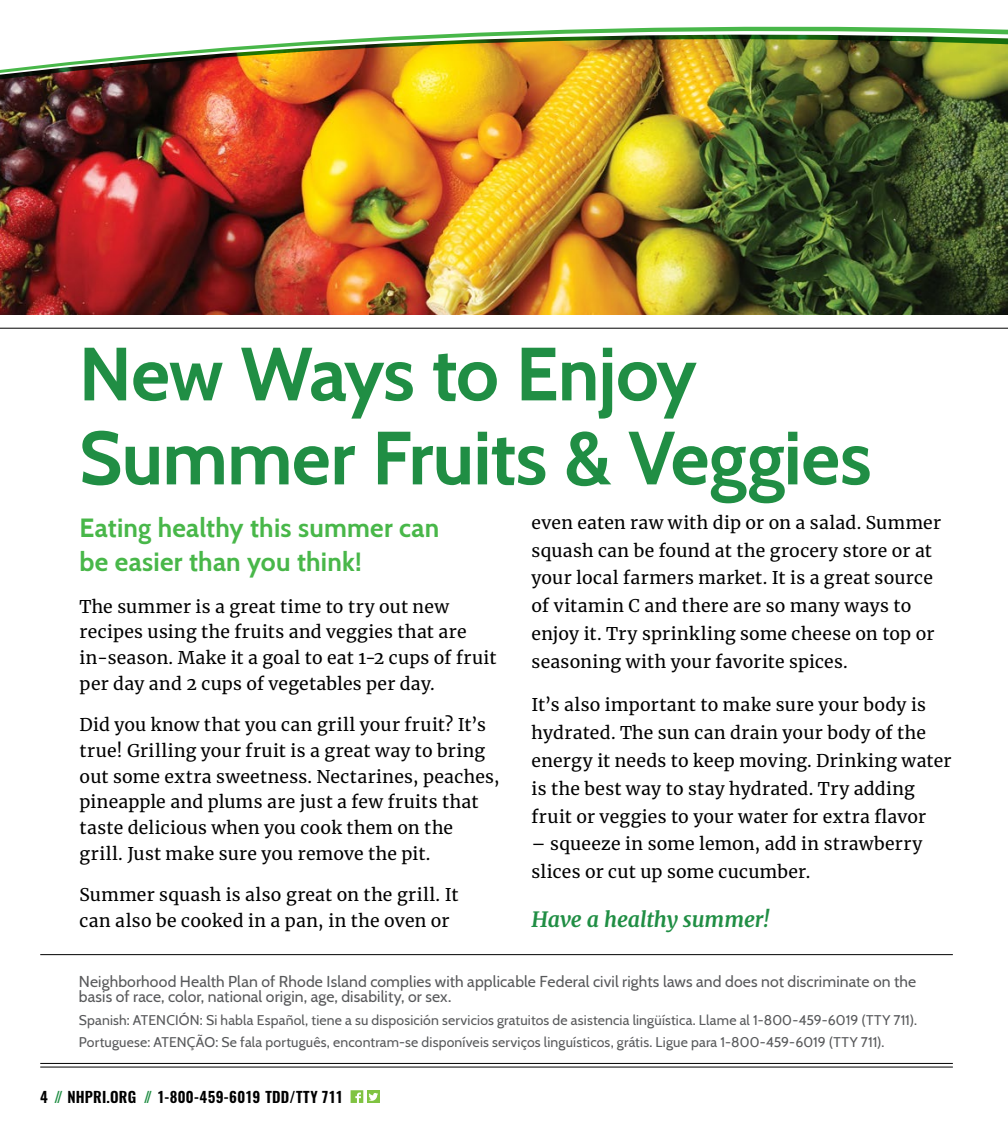
<style>
.page{position:relative;width:1008px;height:1134px;background:#fff}
.page>*{position:absolute;margin:0;border:0;box-sizing:border-box;transform-origin:0 0}
.t1{font:700 75.25px/84px "Cabin";letter-spacing:-.01em;color:#208e44}
.body{font:700 26.25px/34.5px "Cabin";letter-spacing:.01em;color:#48b749}
.body-2{font:italic 700 21px "Merriweather";letter-spacing:-.005em;color:#208e44}
.body-3{font:17.5px/27.8px "Merriweather";letter-spacing:.015em;color:#000}
.body-4{font:15.75px/14.9px "Cabin";letter-spacing:.01em;color:#58595b}
.t2{font:600 14.88px "Oswald";letter-spacing:.015em;color:#000}
.body-5{font:14px "Cabin";letter-spacing:.015em;color:#58595b}
.s1{color:#208e44}
</style>
<div class="page">
<img style="left:0;top:272px;width:1008px;height:43px">
<hr style="left:40px;top:1063px;width:913px;height:1px;background:#000">
<hr style="left:40px;top:1067px;width:913px;height:1px;background:#000">
<svg style="left:351px;top:1090px;width:12px;height:13px"></svg>
<div style="left:367px;top:1090px;width:13px;height:13px;background:#80c342"></div>
<svg style="left:369px;top:1093px;width:9px;height:8px"></svg>
<img style="left:0;top:260px;width:1008px;height:12px">
<img style="left:0;top:26px;width:1008px;height:230px">
<hr style="left:40px;top:954px;width:913px;height:1px;background:#000">
<hr style="left:0;top:328px;width:1008px;height:1px;background:#000">
<p class="t1" style="left:79px;top:327px;width:794px">New Ways to Enjoy<br>Summer Fruits &amp; Veggies</p>
<p class="body" style="left:80px;top:509px;width:361px">Eating healthy this summer can be easier than you think!</p>
<p class="body-3" style="left:80px;top:593px;width:418px;line-height:25.7px">The summer is a great time to try out new recipes using the fruits and veggies that are in-season. Make it a goal to eat 1-2 cups of fruit per day and 2 cups of vegetables per day.</p>
<p class="body-3" style="left:80px;top:712px;width:422px;line-height:25.7px">Did you know that you can grill your fruit? It’s true! Grilling your fruit is a great way to bring out some extra sweetness. Nectarines, peaches, pineapple and plums are just a few fruits that taste delicious when you cook them on the grill. Just make sure you remove the pit.</p>
<p class="body-3" style="left:80px;top:882px;width:380px;line-height:25.7px">Summer squash is also great on the grill. It can also be cooked in a pan, in the oven or</p>
<p class="body-3" style="left:532px;top:508px;width:411px">even eaten raw with dip or on a salad. Summer squash can be found at the grocery store or at your local farmers market. It is a great source of vitamin C and there are so many ways to enjoy it. Try sprinkling some cheese on top or seasoning with your favorite spices.</p>
<p class="body-3" style="left:532px;top:691px;width:422px">It’s also important to make sure your body is hydrated. The sun can drain your body of the energy it needs to keep moving. Drinking water is the best way to stay hydrated. Try adding fruit or veggies to your water for extra flavor</p>
<p class="body-3" style="left:532px;top:830px;width:392px">– squeeze in some lemon, add in strawberry slices or cut up some cucumber.</p>
<p class="body-2" style="left:532px;top:905px;width:240px">Have a healthy summer!</p>
<p class="body-4" style="left:79px;top:973px;width:839px">Neighborhood Health Plan of Rhode Island complies with applicable Federal civil rights laws and does not discriminate on the basis of race, color, national origin, age, disability, or sex.</p>
<p class="body-5" style="left:79px;top:1009px;width:840px">Spanish: ATENCIÓN: Si habla Español, tiene a su disposición servicios gratuitos de asistencia lingüística. Llame al 1-800-459-6019 (TTY 711).</p>
<p class="body-5" style="left:79px;top:1031px;width:807px">Portuguese: ATENÇÃO: Se fala português, encontram-se disponíveis serviços linguísticos, grátis. Ligue para 1-800-459-6019 (TTY 711).</p>
<p class="t2" style="left:40px;top:1087px;width:304px">4 <span class="s1">//</span> NHPRI.ORG <span class="s1">//</span> 1-800-459-6019 TDD/TTY 711</p>
</div>
